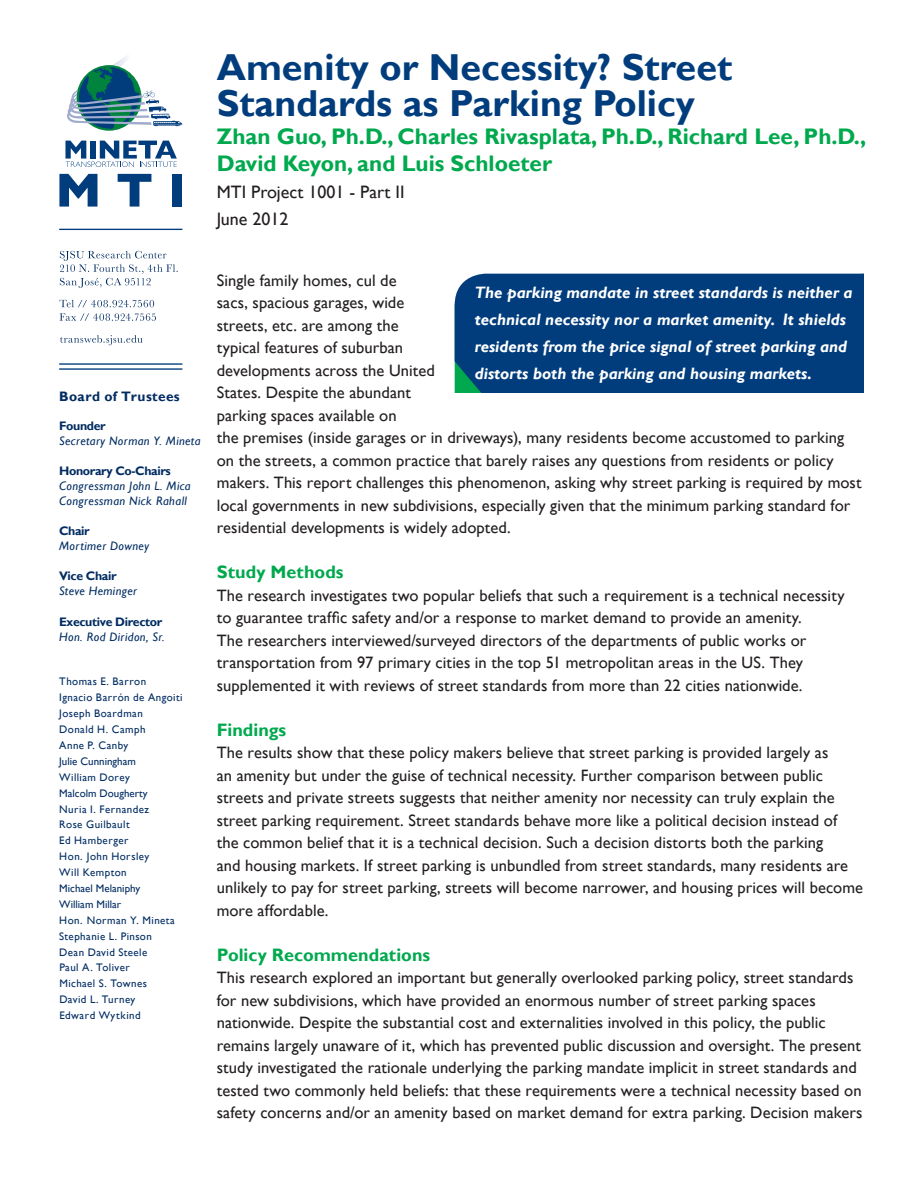
<style>
.page{position:relative;width:918px;height:1188px;background:#fff}
.page>*{position:absolute;margin:0;border:0;box-sizing:border-box;transform-origin:0 0}
.t1{font:700 37.5px/36px "Gill Sans";color:#013d7d}
.t2{font:700 22.5px/27px "Gill Sans";color:#00a94e}
.t3{font:700 18px "Gill Sans";color:#00a94e}
.t4{font:18px "Gill Sans";color:#231f20}
.t5{font:16.5px/22.5px "Gill Sans";letter-spacing:.005em;color:#231f20}
.t6{font:italic 700 16.5px/27px "Gill Sans";color:#fff}
.t7{font:700 13.65px "Gill Sans";letter-spacing:.03em;color:#002c62}
.t8{font:italic 12.3px/15px "Gill Sans";letter-spacing:.03em;color:#002c62}
.t9{font:10.95px/15.9px "Gill Sans";letter-spacing:.04em;color:#002c62}
.s1{font-weight:700;font-style:normal}
</style>
<div class="page">
<div style="left:455px;top:274px;width:409px;height:119px;background:#013d7d"></div>
<svg style="left:65px;top:141px;width:112px;height:26px"></svg>
<svg style="left:59px;top:174px;width:38px;height:33px"></svg>
<svg style="left:118px;top:174px;width:33px;height:33px"></svg>
<div style="left:172px;top:174px;width:9px;height:33px;background:#013d7d"></div>
<svg style="left:67px;top:56px;width:115px;height:73px"></svg>
<svg style="left:60px;top:251px;width:118px;height:37px"></svg>
<svg style="left:60px;top:300px;width:96px;height:21px"></svg>
<svg style="left:60px;top:335px;width:83px;height:10px"></svg>
<hr style="left:59px;top:229px;width:123px;height:1px;background:#013d7d">
<hr style="left:59px;top:363px;width:123px;height:2px;background:#013d7d">
<hr style="left:59px;top:368px;width:123px;height:2px;background:#013d7d">
<p class="t1" style="left:217px;top:50px;width:517px">Amenity or Necessity? Street<br>Standards as Parking Policy</p>
<p class="t2" style="left:217px;top:124px;width:651px">Zhan Guo, Ph.D., Charles Rivasplata, Ph.D., Richard Lee, Ph.D.,<br>David Keyon, and Luis Schloeter</p>
<p class="t4" style="left:217px;top:181px;width:189px">MTI Project 1001 - Part II</p>
<p class="t4" style="left:217px;top:208px;width:73px">June 2012</p>
<p class="t7" style="left:59px;top:388px;width:122px">Board of Trustees</p>
<p class="t8" style="left:59px;top:418px;width:143px"><span class="s1">Founder<br></span>Secretary Norman Y. Mineta</p>
<p class="t8" style="left:59px;top:463px;width:133px"><span class="s1">Honorary Co-Chairs<br></span>Congressman John L. Mica<br>Congressman Nick Rahall</p>
<p class="t8" style="left:59px;top:524px;width:91px"><span class="s1">Chair<br></span>Mortimer Downey</p>
<p class="t8" style="left:59px;top:569px;width:79px"><span class="s1">Vice Chair<br></span>Steve Heminger</p>
<p class="t8" style="left:59px;top:614px;width:107px"><span class="s1">Executive Director<br></span>Hon. Rod Diridon, Sr.</p>
<p class="t9" style="left:59px;top:674px;width:125px">Thomas E. Barron<br>Ignacio Barrón de Angoiti<br>Joseph Boardman<br>Donald H. Camph<br>Anne P. Canby<br>Julie Cunningham<br>William Dorey<br>Malcolm Dougherty<br>Nuria I. Fernandez<br>Rose Guilbault<br>Ed Hamberger<br>Hon. John Horsley<br>Will Kempton<br>Michael Melaniphy<br>William Millar<br>Hon. Norman Y. Mineta<br>Stephanie L. Pinson<br>Dean David Steele<br>Paul A. Toliver<br>Michael S. Townes<br>David L. Turney<br>Edward Wytkind</p>
<p class="t5" style="left:217px;top:269px;width:646px">Single family homes, cul de<br>sacs, spacious garages, wide<br>streets, etc. are among the<br>typical features of suburban<br>developments across the United<br>States. Despite the abundant<br>parking spaces available on<br>the premises (inside garages or in driveways), many residents become accustomed to parking on the streets, a common practice that barely raises any questions from residents or policy makers. This report challenges this phenomenon, asking why street parking is required by most local governments in new subdivisions, especially given that the minimum parking standard for residential developments is widely adopted.</p>
<p class="t3" style="left:217px;top:561px;width:128px">Study Methods</p>
<p class="t5" style="left:217px;top:584px;width:629px">The research investigates two popular beliefs that such a requirement is a technical necessity to guarantee traffic safety and/or a response to market demand to provide an amenity.<br>The researchers interviewed/surveyed directors of the departments of public works or transportation from 97 primary cities in the top 51 metropolitan areas in the US. They supplemented it with reviews of street standards from more than 22 cities nationwide.</p>
<p class="t3" style="left:217px;top:719px;width:71px">Findings</p>
<p class="t5" style="left:217px;top:742px;width:648px">The results show that these policy makers believe that street parking is provided largely as<br>an amenity but under the guise of technical necessity. Further comparison between public streets and private streets suggests that neither amenity nor necessity can truly explain the street parking requirement. Street standards behave more like a political decision instead of the common belief that it is a technical decision. Such a decision distorts both the parking<br>and housing markets. If street parking is unbundled from street standards, many residents are unlikely to pay for street parking, streets will become narrower, and housing prices will become more affordable.</p>
<p class="t3" style="left:217px;top:944px;width:215px">Policy Recommendations</p>
<p class="t5" style="left:217px;top:967px;width:647px">This research explored an important but generally overlooked parking policy, street standards for new subdivisions, which have provided an enormous number of street parking spaces nationwide. Despite the substantial cost and externalities involved in this policy, the public remains largely unaware of it, which has prevented public discussion and oversight. The present study investigated the rationale underlying the parking mandate implicit in street standards and tested two commonly held beliefs: that these requirements were a technical necessity based on safety concerns and/or an amenity based on market demand for extra parking. Decision makers</p>
<p class="t6" style="left:475px;top:279px;width:379px">The parking mandate in street standards is neither a technical necessity nor a market amenity. It shields residents from the price signal of street parking and distorts both the parking and housing markets.</p>
</div>
